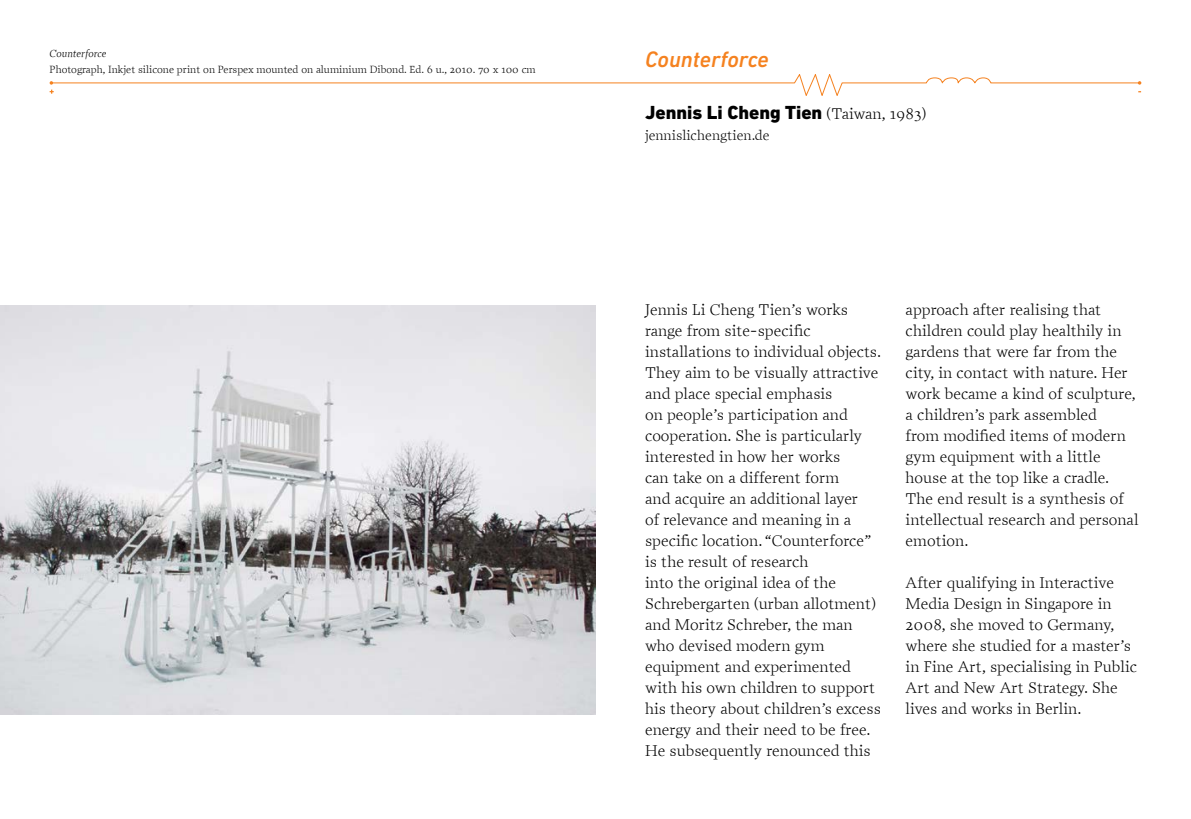
<style>
.page{position:relative;width:1191px;height:819px;background:#fff}
.page>*{position:absolute;margin:0;border:0;box-sizing:border-box;transform-origin:0 0}
.t1{font:italic 500 22.75px "DIN Next LT Pro";color:#f58220}
.t2{font:800 19.25px "DIN Next LT Pro";color:#000}
.t3{font:300 15.75px/21px "Prensa";color:#000}
.t4{font:300 14px "Prensa";color:#000}
.t5{font:300 10.5px "Prensa";color:#000}
.t6{font:italic 300 10.5px "Prensa";color:#000}
.s1{font-family:"Prensa";font-weight:300;font-size:15.75px}
</style>
<div class="page">
<svg style="left:50px;top:74px;width:1091px;height:22px"></svg>
<img style="left:0;top:305px;width:595px;height:409px">
<p class="t6" style="left:50px;top:47px;width:58px">Counterforce</p>
<p class="t5" style="left:50px;top:63px;width:487px">Photograph, Inkjet silicone print on Perspex mounted on aluminium Dibond. Ed. 6 u., 2010. 70 x 100 cm</p>
<h1 class="t1" style="left:645px;top:46px;width:125px">Counterforce</h1>
<p class="t2" style="left:645px;top:101px;width:283px">Jennis Li Cheng Tien <span class="s1">(Taiwan, 1983)</span></p>
<p class="t4" style="left:645px;top:127px;width:126px">jennislichengtien.de</p>
<p class="t3" style="left:645px;top:299px;width:237px">Jennis Li Cheng Tien’s works range from site-specific installations to individual objects.<br>They aim to be visually attractive and place special emphasis<br>on people’s participation and cooperation. She is particularly interested in how her works<br>can take on a different form<br>and acquire an additional layer<br>of relevance and meaning in a specific location. “Counterforce” is the result of research<br>into the original idea of the<br>Schrebergarten (urban allotment) and Moritz Schreber, the man who devised modern gym equipment and experimented with his own children to support his theory about children’s excess energy and their need to be free.<br>He subsequently renounced this</p>
<p class="t3" style="left:905px;top:299px;width:234px">approach after realising that children could play healthily in gardens that were far from the city, in contact with nature. Her work became a kind of sculpture, a children’s park assembled<br>from modified items of modern gym equipment with a little house at the top like a cradle.<br>The end result is a synthesis of intellectual research and personal emotion.</p>
<p class="t3" style="left:905px;top:572px;width:233px">After qualifying in Interactive<br>Media Design in Singapore in<br>2008, she moved to Germany, where she studied for a master’s in Fine Art, specialising in Public<br>Art and New Art Strategy. She lives and works in Berlin.</p>
</div>
